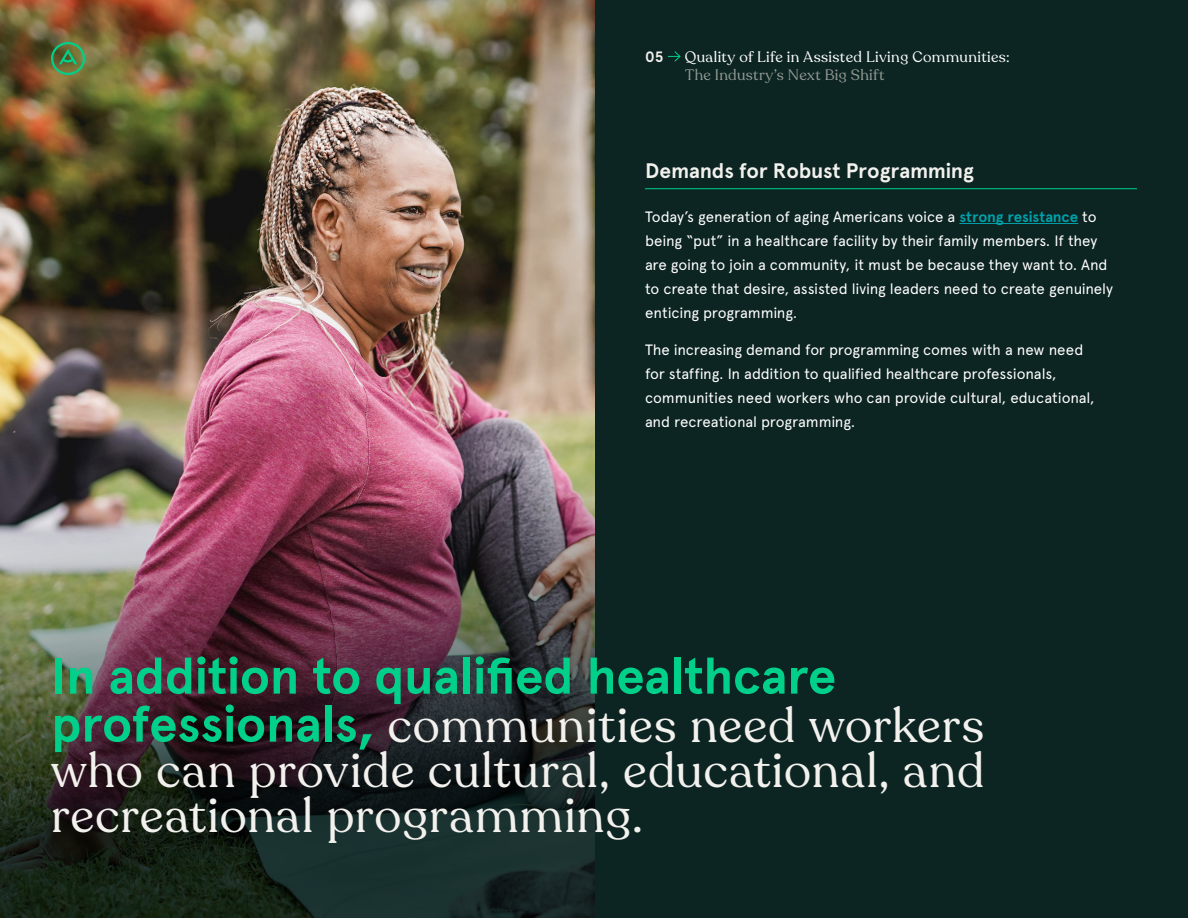
<style>
.page{position:relative;width:1188px;height:918px;background:#0c2522}
.page>*{position:absolute;margin:0;border:0;box-sizing:border-box;transform-origin:0 0}
.t1{font:700 51px "Apercu Pro";letter-spacing:-.01em;color:#00d08a}
.t2{font:48px/45px "Recoleta";letter-spacing:.02em;color:#f3f1ee;text-align:justify}
.t3{font:700 21px "Apercu Pro";letter-spacing:-.005em;color:#f3f1ee}
.t4{font:15px/24px "Apercu Pro";letter-spacing:-.01em;color:#fff}
.t5{font:15px "Recoleta";letter-spacing:.025em;color:#fff}
.t6{font:15px "Recoleta";letter-spacing:.025em;color:#939992}
.t7{font:700 15px "Apercu Pro";color:#f3f1ee}
.s1{font-weight:700;color:#00a1ab}
.s2{font-family:"Apercu Pro";font-weight:700;font-size:51px;color:#00d08a}
</style>
<div class="page">
<img style="left:0;top:0;width:594px;height:381px">
<svg style="left:51px;top:42px;width:34px;height:33px"></svg>
<svg style="left:668px;top:51px;width:13px;height:11px"></svg>
<hr style="left:645px;top:188px;width:492px;height:1px;background:#00d08a">
<hr style="left:959px;top:223px;width:119px;height:1px;background:#00a1ab">
<img style="left:0;top:381px;width:594px;height:537px">
<p class="t7" style="left:645px;top:45px;width:20px">05</p>
<p class="t5" style="left:685px;top:47px;width:326px">Quality of Life in Assisted Living Communities:</p>
<p class="t6" style="left:685px;top:65px;width:201px">The Industry’s Next Big Shift</p>
<h3 class="t3" style="left:645px;top:155px;width:330px">Demands for Robust Programming</h3>
<p class="t4" style="left:645px;top:204px;width:470px">Today’s generation of aging Americans voice a <span class="s1">strong resistance</span> to being “put” in a healthcare facility by their family members. If they are going to join a community, it must be because they want to. And to create that desire, assisted living leaders need to create genuinely enticing programming.</p>
<p class="t4" style="left:645px;top:337px;width:451px">The increasing demand for programming comes with a new need for staffing. In addition to qualified healthcare professionals, communities need workers who can provide cultural, educational, and recreational programming.</p>
<h1 class="t1" style="left:51px;top:637px;width:787px">In addition to qualified healthcare</h1>
<h2 class="t2" style="left:51px;top:703px;width:935px"><span class="s2">professionals,</span> communities need workers who can provide cultural, educational, and recreational programming.</h2>
</div>
